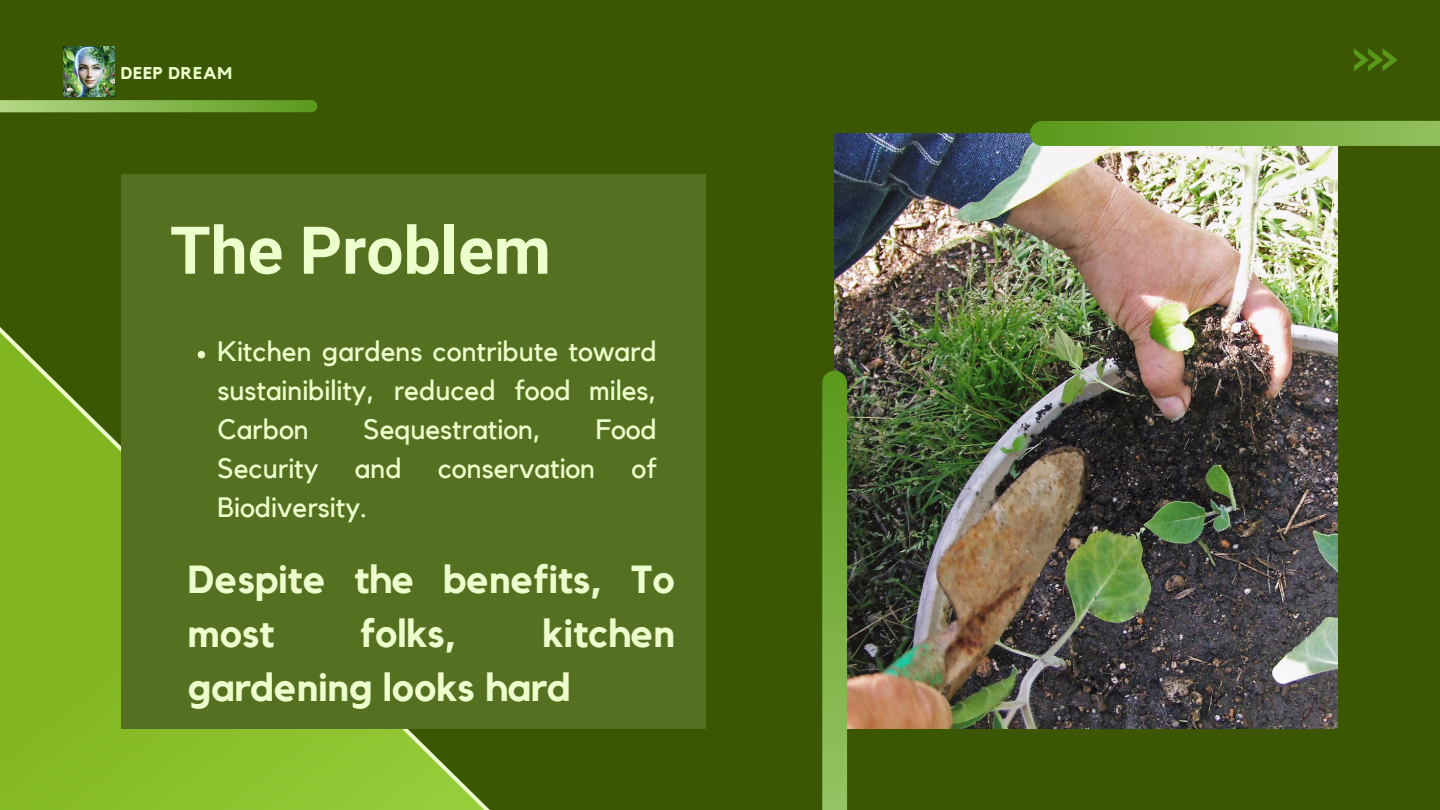
<style>
.page{position:relative;width:1440px;height:810px;background:#3b5704}
.page>*{position:absolute;margin:0;border:0;box-sizing:border-box;transform-origin:0 0}
.t1{font:700 66px "Roboto";color:#edffcc}
.t2{font:700 39px/54px "Kollektif";color:#edffcc}
.t3{font:28px/39px "Kollektif";color:#edffcc;text-align:justify}
.t4{font:700 17px "Kollektif";letter-spacing:.04em;color:#edffcc}
</style>
<div class="page">
<svg style="left:0;top:327px;width:490px;height:483px;background:#7fb025"></svg>
<svg style="left:1354px;top:48px;width:44px;height:23px"></svg>
<svg style="left:0;top:100px;width:317px;height:12px;background:#84b54e"></svg>
<img style="left:835px;top:133px;width:502px;height:596px">
<svg style="left:822px;top:371px;width:25px;height:439px;background:#77ac3e"></svg>
<svg style="left:1030px;top:121px;width:410px;height:25px;background:#75ab3d"></svg>
<div style="left:121px;top:175px;width:584px;height:554px;background:#547020"></div>
<img style="left:57px;top:46px;width:64px;height:59px">
<svg style="left:198px;top:351px;width:7px;height:7px"></svg>
<img style="left:64px;top:47px;width:50px;height:50px">
<p class="t4" style="left:121px;top:65px;width:112px">DEEP DREAM</p>
<p class="t1" style="left:170px;top:213px;width:382px">The Problem</p>
<p class="t3" style="left:218px;top:333px;width:441px">Kitchen gardens contribute toward sustainibility, reduced food miles, Carbon</p>
<p class="t3" style="left:363px;top:411px;width:179px">Sequestration,</p>
<p class="t3" style="left:596px;top:411px;width:62px">Food</p>
<p class="t3" style="left:218px;top:450px;width:103px">Security</p>
<p class="t3" style="left:355px;top:450px;width:48px">and</p>
<p class="t3" style="left:438px;top:450px;width:159px">conservation</p>
<p class="t3" style="left:631px;top:450px;width:27px">of</p>
<p class="t3" style="left:218px;top:489px;width:151px">Biodiversity.</p>
<h1 class="t2" style="left:188px;top:554px;width:488px">Despite the benefits, To most</h1>
<h1 class="t2" style="left:360px;top:608px;width:97px">folks,</h1>
<h1 class="t2" style="left:188px;top:608px;width:488px;text-indent:355px">kitchen gardening looks hard</h1>
</div>
